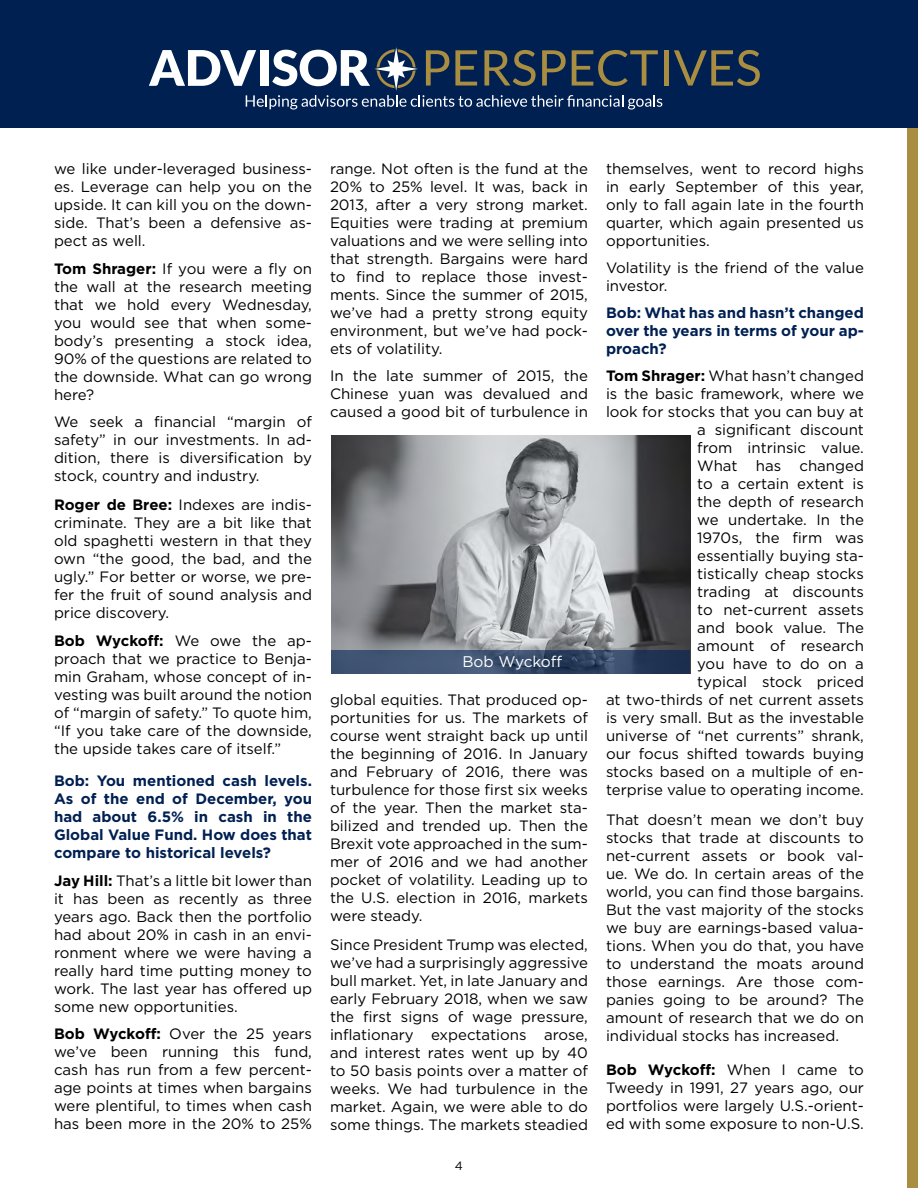
<style>
.page{position:relative;width:918px;height:1188px;background:#fff}
.page>*{position:absolute;margin:0;border:0;box-sizing:border-box;transform-origin:0 0}
.t1{font:15.45px "Gotham";color:#fff}
.t2{font:15px/18px "Gotham";color:#000;text-align:justify}
.t3{font:700 15px/18px "Gotham";color:#002052;text-align:justify}
.t4{font:12px "Gotham";color:#000}
.s1{font-weight:700}
</style>
<div class="page">
<div style="left:907px;top:111px;width:11px;height:1077px;background:#a98d41"></div>
<div style="left:0;top:0;width:918px;height:127px;background:#002052"></div>
<hr style="left:664px;top:50px;width:4px;height:36px;background:#a98d41">
<svg style="left:674px;top:50px;width:86px;height:36px"></svg>
<svg style="left:149px;top:47px;width:513px;height:63px"></svg>
<img style="left:332px;top:435px;width:358px;height:215px">
<svg style="left:332px;top:650px;width:358px;height:23px;background:#374a69"></svg>
<p class="t2" style="left:54px;top:159px;width:260px">we like under-leveraged business&shy;es. Leverage can help you on the upside. It can kill you on the down&shy;side. That’s been a defensive as&shy;pect as well.</p>
<p class="t2" style="left:54px;top:260px;width:260px"><span class="s1">Tom Shrager:</span> If you were a fly on the wall at the research meeting that we hold every Wednesday, you would see that when some&shy;body’s presenting a stock idea, 90% of the questions are related to the downside. What can go wrong here?</p>
<p class="t2" style="left:54px;top:413px;width:260px">We seek a financial “margin of safety” in our investments. In ad&shy;dition, there is diversification by stock, country and industry.</p>
<p class="t2" style="left:54px;top:495px;width:260px"><span class="s1">Roger de Bree:</span> Indexes are indis&shy;criminate. They are a bit like that old spaghetti western in that they own “the good, the bad, and the ugly.” For better or worse, we pre&shy;fer the fruit of sound analysis and price discovery.</p>
<p class="t2" style="left:54px;top:632px;width:260px"><span class="s1">Bob Wyckoff:</span> We owe the ap&shy;proach that we practice to Benja&shy;min Graham, whose concept of in&shy;vesting was built around the notion of “margin of safety.” To quote him, “If you take care of the downside, the upside takes care of itself.”</p>
<p class="t3" style="left:54px;top:771px;width:260px">Bob: You mentioned cash levels.<br>As of the end of December, you had about 6.5% in cash in the Global Value Fund. How does that compare to historical levels?</p>
<p class="t2" style="left:54px;top:871px;width:260px"><span class="s1">Jay Hill:</span> That’s a little bit lower than it has been as recently as three years ago. Back then the portfolio had about 20% in cash in an envi&shy;ronment where we were having a really hard time putting money to work. The last year has offered up some new opportunities.</p>
<p class="t2" style="left:54px;top:1024px;width:260px"><span class="s1">Bob Wyckoff:</span> Over the 25 years we’ve been running this fund, cash has run from a few percent&shy;age points at times when bargains were plentiful, to times when cash has been more in the 20% to 25%</p>
<p class="t2" style="left:330px;top:160px;width:260px">range. Not often is the fund at the 20% to 25% level. It was, back in 2013, after a very strong market.<br>Equities were trading at premium valuations and we were selling into that strength. Bargains were hard to find to replace those invest&shy;ments. Since the summer of 2015, we’ve had a pretty strong equity environment, but we’ve had pock&shy;ets of volatility.</p>
<p class="t2" style="left:330px;top:367px;width:259px">In the late summer of 2015, the Chinese yuan was devalued and caused a good bit of turbulence in</p>
<p class="t1" style="left:462px;top:652px;width:101px">Bob Wyckoff</p>
<p class="t2" style="left:330px;top:691px;width:260px">global equities. That produced op&shy;portunities for us. The markets of course went straight back up until the beginning of 2016. In January and February of 2016, there was turbulence for those first six weeks of the year. Then the market sta&shy;bilized and trended up. Then the Brexit vote approached in the sum&shy;mer of 2016 and we had another pocket of volatility. Leading up to the U.S. election in 2016, markets were steady.</p>
<p class="t2" style="left:330px;top:935px;width:260px">Since President Trump was elected, we’ve had a surprisingly aggressive bull market. Yet, in late January and early February 2018, when we saw the first signs of wage pressure, inflationary expectations arose, and interest rates went up by 40 to 50 basis points over a matter of weeks. We had turbulence in the market. Again, we were able to do some things. The markets steadied</p>
<p class="t4" style="left:455px;top:1158px;width:10px">4</p>
<p class="t2" style="left:606px;top:159px;width:260px">themselves, went to record highs in early September of this year, only to fall again late in the fourth quarter, which again presented us opportunities.</p>
<p class="t2" style="left:606px;top:258px;width:259px">Volatility is the friend of the value investor.</p>
<p class="t3" style="left:606px;top:303px;width:259px">Bob: What has and hasn’t changed over the years in terms of your ap&shy;proach?</p>
<p class="t2" style="left:606px;top:366px;width:260px;text-align:right"><span class="s1">Tom Shrager:</span> What hasn’t changed is the basic framework, where we look for stocks that you can buy at a significant discount<br>from intrinsic value.<br>What has changed<br>to a certain extent is<br>the depth of research<br>we undertake. In the<br>1970s, the firm was<br>essentially buying sta-<br>tistically cheap stocks<br>trading at discounts<br>to net-current assets<br>and book value. The<br>amount of research<br>you have to do on a<br>typical stock priced<br>at two-thirds of net current assets is very small. But as the investable universe of “net currents” shrank, our focus shifted towards buying stocks based on a multiple of en&shy;terprise value to operating income.</p>
<p class="t2" style="left:606px;top:810px;width:260px">That doesn’t mean we don’t buy stocks that trade at discounts to net-current assets or book val&shy;ue. We do. In certain areas of the world, you can find those bargains.<br>But the vast majority of the stocks we buy are earnings-based valua&shy;tions. When you do that, you have to understand the moats around those earnings. Are those com&shy;panies going to be around? The amount of research that we do on individual stocks has increased.</p>
<p class="t2" style="left:606px;top:1060px;width:260px"><span class="s1">Bob Wyckoff:</span> When I came to Tweedy in 1991, 27 years ago, our portfolios were largely U.S.-orient&shy;ed with some exposure to non-U.S.</p>
</div>
